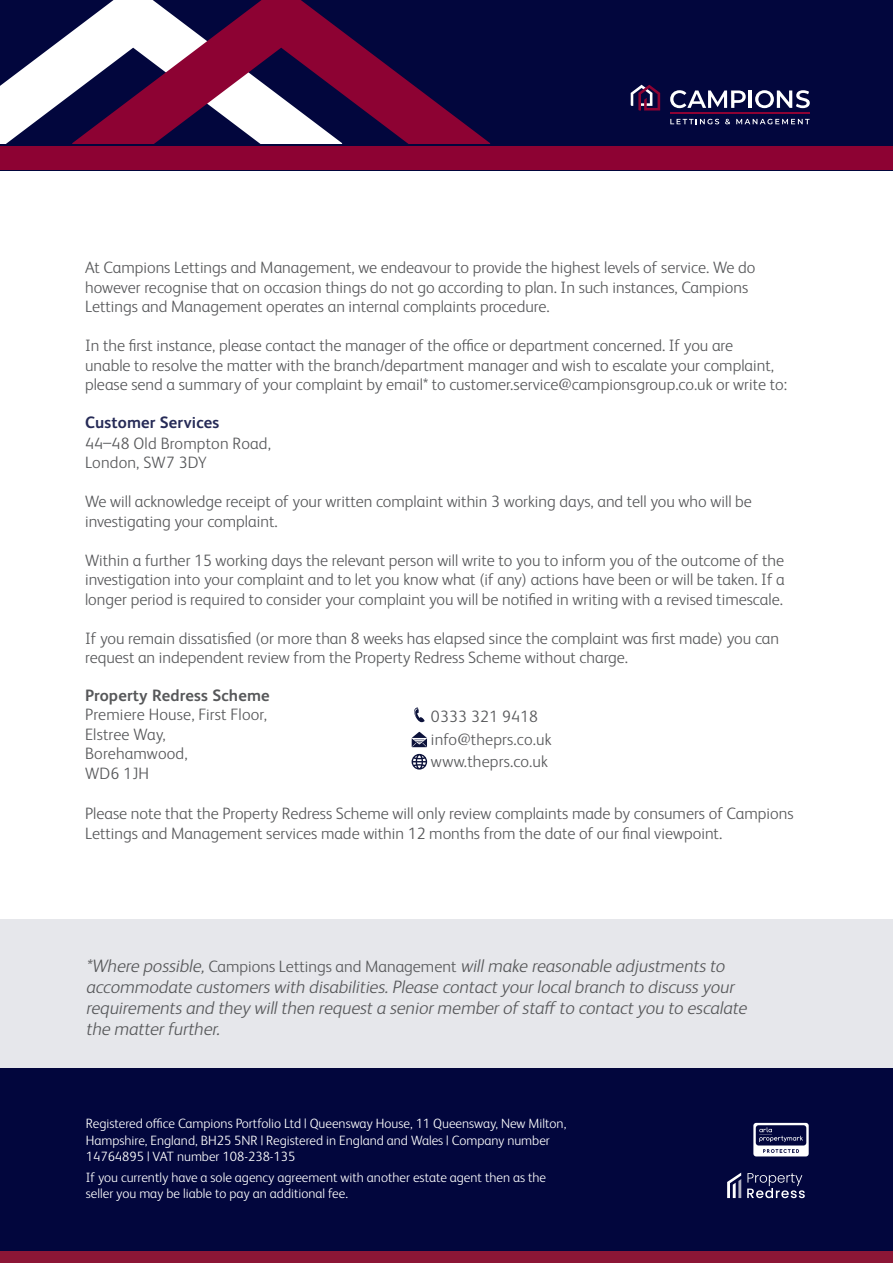
<style>
.page{position:relative;width:893px;height:1263px;background:#fff}
.page>*{position:absolute;margin:0;border:0;box-sizing:border-box;transform-origin:0 0}
.t1{font:italic 300 18px/21px "FS Albert Pro";color:#57585a}
.t2{font:300 16.5px/19.5px "FS Albert Pro";color:#57585a}
.t3{font:700 16.5px "FS Albert Pro";letter-spacing:.01em;color:#57585a}
.t4{font:300 13.5px/16.5px "FS Albert Pro";color:#fff}
.s1{font-weight:700;color:#262b57}
.s2{font-style:normal;font-size:16.5px}
</style>
<div class="page">
<div style="left:0;top:0;width:893px;height:170px;background:#02063d"></div>
<div style="left:0;top:146px;width:893px;height:24px;background:#8d0233"></div>
<svg style="left:0;top:31px;width:72px;height:112px;fill:#fff"></svg>
<svg style="left:72px;top:0;width:418px;height:143px"></svg>
<div style="left:0;top:919px;width:893px;height:149px;background:#e6e7eb"></div>
<div style="left:0;top:1068px;width:893px;height:184px;background:#02063d"></div>
<div style="left:0;top:1252px;width:893px;height:11px;background:#8c1636"></div>
<svg style="left:412px;top:754px;width:15px;height:16px"></svg>
<svg style="left:412px;top:732px;width:15px;height:15px"></svg>
<svg style="left:414px;top:707px;width:11px;height:15px"></svg>
<svg style="left:670px;top:90px;width:76px;height:18px"></svg>
<hr style="left:749px;top:90px;width:3px;height:18px;background:#fff">
<svg style="left:755px;top:90px;width:55px;height:18px"></svg>
<svg style="left:631px;top:85px;width:29px;height:26px"></svg>
<hr style="left:670px;top:112px;width:140px;height:2px;background:#8d0233">
<svg style="left:670px;top:119px;width:49px;height:5px"></svg>
<svg style="left:725px;top:119px;width:5px;height:5px"></svg>
<svg style="left:736px;top:119px;width:74px;height:5px"></svg>
<svg style="left:753px;top:1123px;width:56px;height:33px"></svg>
<svg style="left:747px;top:1173px;width:58px;height:25px"></svg>
<svg style="left:727px;top:1172px;width:14px;height:26px"></svg>
<p class="t2" style="left:85px;top:257px;width:672px">At Campions Lettings and Management, we endeavour to provide the highest levels of service. We do however recognise that on occasion things do not go according to plan. In such instances, Campions<br>Lettings and Management operates an internal complaints procedure.</p>
<p class="t2" style="left:85px;top:335px;width:703px">In the first instance, please contact the manager of the office or department concerned. If you are<br>unable to resolve the matter with the branch/department manager and wish to escalate your complaint, please send a summary of your complaint by email* to customer.service@campionsgroup.co.uk or write to:</p>
<p class="t2" style="left:85px;top:410px;width:187px;line-height:21px"><span class="s1">Customer Services<br></span>44–48 Old Brompton Road,</p>
<p class="t2" style="left:85px;top:452px;width:123px">London, SW7 3DY</p>
<p class="t2" style="left:85px;top:491px;width:668px">We will acknowledge receipt of your written complaint within 3 working days, and tell you who will be investigating your complaint.</p>
<p class="t2" style="left:85px;top:549px;width:701px;text-align:justify">Within a further 15 working days the relevant person will write to you to inform you of the outcome of the investigation into your complaint and to let you know what (if any) actions have been or will be taken. If a longer period is required to consider your complaint you will be notified in writing with a revised timescale.</p>
<p class="t2" style="left:85px;top:627px;width:696px">If you remain dissatisfied (or more than 8 weeks has elapsed since the complaint was first made) you can request an independent review from the Property Redress Scheme without charge.</p>
<p class="t3" style="left:85px;top:683px;width:186px">Property Redress Scheme</p>
<p class="t2" style="left:85px;top:704px;width:183px">Premiere House, First Floor,</p>
<p class="t2" style="left:85px;top:723px;width:82px">Elstree Way,</p>
<p class="t2" style="left:85px;top:743px;width:104px">Borehamwood,</p>
<p class="t2" style="left:85px;top:762px;width:65px">WD6 1JH</p>
<p class="t2" style="left:85px;top:803px;width:710px">Please note that the Property Redress Scheme will only review complaints made by consumers of Campions<br>Lettings and Management services made within 12 months from the date of our final viewpoint.</p>
<p class="t2" style="left:431px;top:706px;width:109px">0333 321 9418</p>
<p class="t2" style="left:431px;top:728px;width:122px">info@theprs.co.uk</p>
<p class="t2" style="left:431px;top:751px;width:119px">www.theprs.co.uk</p>
<p class="t1" style="left:86px;top:954px;width:666px">*Where possible,<span class="s2">Ca m p i o n s L e tt i n g s a n d M a n a g e m e n t</span> willmake reasonable adjustmentsto accommodate customerswith disabilities.Please contactyourlocalbranch to discussyour requirementsand they willthen requesta seniormemberofstaff to contactyou to escalate the matterfurther.</p>
<p class="t4" style="left:86px;top:1114px;width:482px">Registered office Campions Portfolio Ltd | Queensway House, 11 Queensway, New Milton,<br>Hampshire, England, BH25 5NR | Registered in England and Wales | Company number<br>14764895 | VAT number 108-238-135</p>
<p class="t4" style="left:86px;top:1168px;width:462px">If you currently have a sole agency agreement with another estate agent then as the seller you may be liable to pay an additional fee.</p>
</div>
